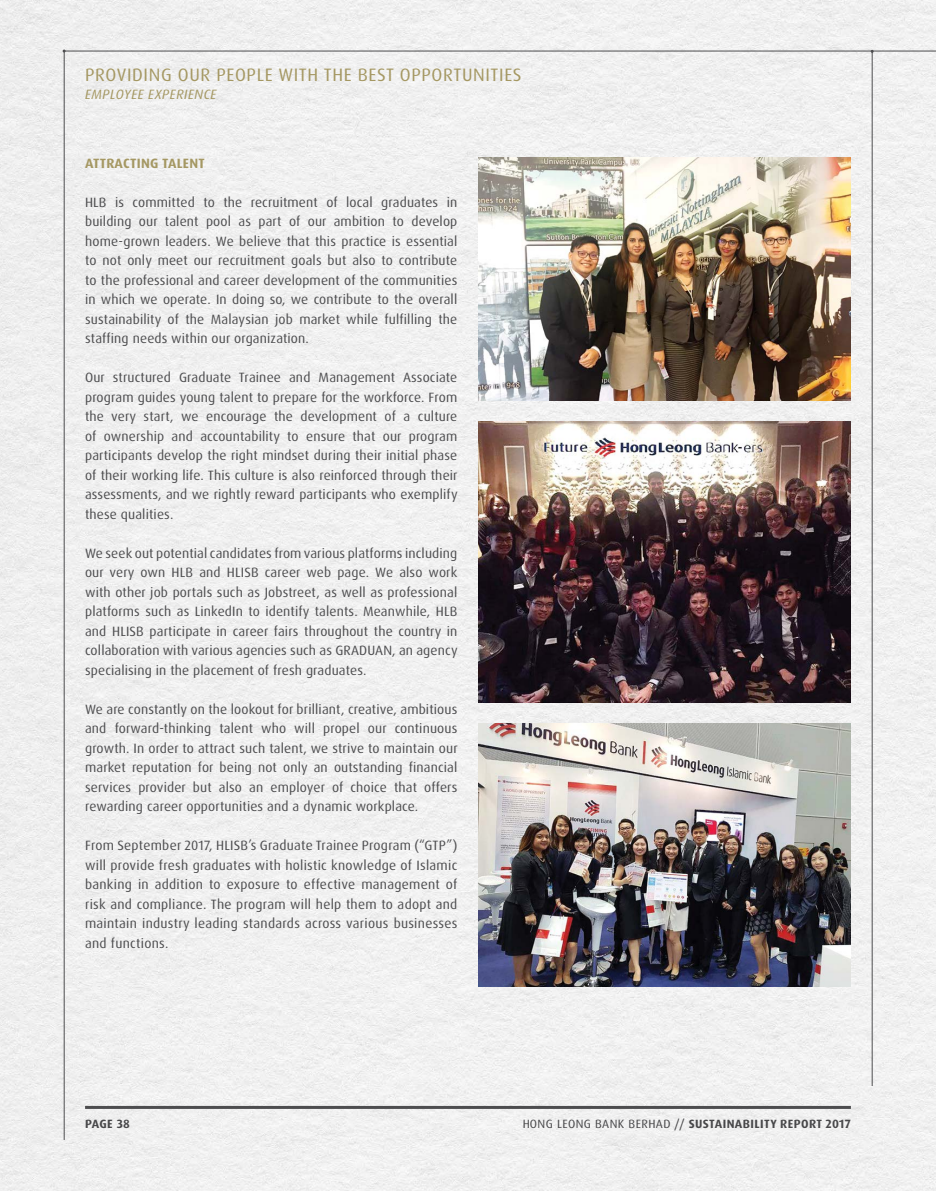
<style>
.page{position:relative;width:936px;height:1191px;background:#fff}
.page>*{position:absolute;margin:0;border:0;box-sizing:border-box;transform-origin:0 0}
.t1{font:18px "Dax OT";letter-spacing:.035em;color:#a59863}
.t2{font:13.5px/19.5px "Dax OT";letter-spacing:.01em;color:#4d4d4f;text-align:justify}
.t3{font:italic 13.5px "Dax OT";letter-spacing:.035em;color:#a59863}
.t4{font:700 13.5px "Dax OT";letter-spacing:.02em;color:#a59863}
.t5{font:700 12px "Dax OT";letter-spacing:.035em;color:#4d4d4f}
.s1{font-weight:400}
</style>
<div class="page">
<div style="left:0;top:0;width:935px;height:1191px;background:#f0f0f0"></div>
<hr style="left:64px;top:51px;width:1px;height:1089px;background:#4d4d4f">
<hr style="left:85px;top:1106px;width:765px;height:3px;background:#4d4d4f">
<div style="left:923px;top:0;width:12px;height:13px;background:#f0f0f0"></div>
<hr style="left:871px;top:51px;width:1px;height:1035px;background:#4d4d4f">
<img style="left:478px;top:157px;width:372px;height:243px">
<img style="left:478px;top:421px;width:372px;height:281px">
<img style="left:478px;top:723px;width:372px;height:264px">
<hr style="left:64px;top:51px;width:871px;height:1px;background:#4d4d4f">
<h1 class="t1" style="left:85px;top:63px;width:438px">PROVIDING OUR PEOPLE WITH THE BEST OPPORTUNITIES</h1>
<p class="t3" style="left:85px;top:85px;width:133px">EMPLOYEE EXPERIENCE</p>
<p class="t4" style="left:85px;top:154px;width:121px">ATTRACTING TALENT</p>
<p class="t2" style="left:85px;top:192px;width:374px">HLB is committed to the recruitment of local graduates in building our talent pool as part of our ambition to develop home-grown leaders. We believe that this practice is essential to not only meet our recruitment goals but also to contribute to the professional and career development of the communities in which we operate. In doing so, we contribute to the overall sustainability of the Malaysian job market while fulfilling the staffing needs within our organization.</p>
<p class="t2" style="left:85px;top:368px;width:374px">Our structured Graduate Trainee and Management Associate program guides young talent to prepare for the workforce. From the very start, we encourage the development of a culture of ownership and accountability to ensure that our program participants develop the right mindset during their initial phase of their working life. This culture is also reinforced through their assessments, and we rightly reward participants who exemplify these qualities.</p>
<p class="t2" style="left:85px;top:543px;width:374px">We seek out potential candidates from various platforms including our very own HLB and HLISB career web page. We also work with other job portals such as Jobstreet, as well as professional platforms such as LinkedIn to identify talents. Meanwhile, HLB and HLISB participate in career fairs throughout the country in collaboration with various agencies such as GRADUAN, an agency specialising in the placement of fresh graduates.</p>
<p class="t2" style="left:85px;top:699px;width:374px">We are constantly on the lookout for brilliant, creative, ambitious and forward-thinking talent who will propel our continuous growth. In order to attract such talent, we strive to maintain our market reputation for being not only an outstanding financial services provider but also an employer of choice that offers rewarding career opportunities and a dynamic workplace.</p>
<p class="t2" style="left:85px;top:836px;width:374px">From September 2017, HLISB’s Graduate Trainee Program (“GTP”) will provide fresh graduates with holistic knowledge of Islamic banking in addition to exposure to effective management of risk and compliance. The program will help them to adopt and maintain industry leading standards across various businesses and functions.</p>
<p class="t5" style="left:85px;top:1116px;width:46px">PAGE 38</p>
<p class="t5" style="left:522px;top:1116px;width:330px"><span class="s1">HONG LEONG BANK BERHAD //</span> SUSTAINABILITY REPORT 2017</p>
</div>
